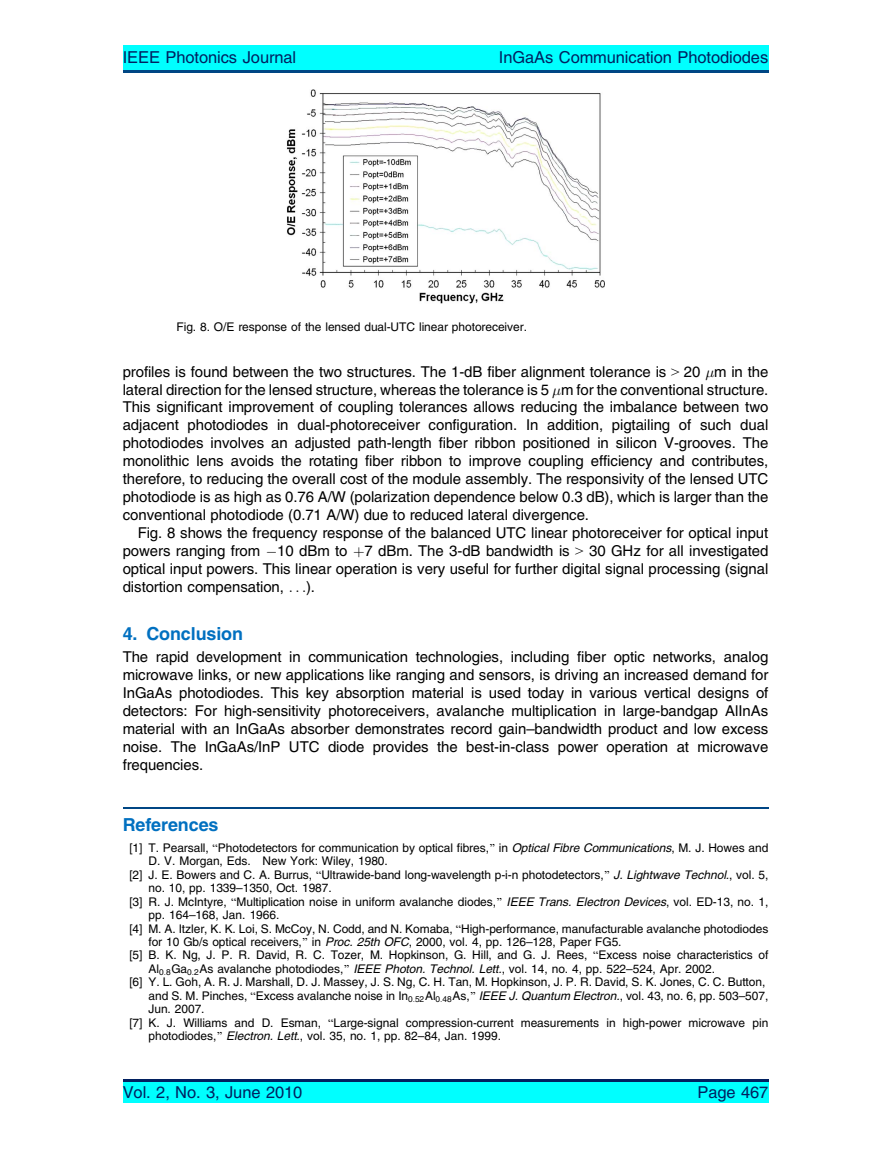
<style>
.page{position:relative;width:891px;height:1161px;background:#fff}
.page>*{position:absolute;margin:0;border:0;box-sizing:border-box;transform-origin:0 0}
.t1{font:18px "Adv T Tb 4 a 90 e 5 b.B";color:#0170c0}
.t2{font:16.5px "Adv T Tb 54 a 34 f 7";color:#012060}
.t3{font:15px/18px "Adv T Tb 54 a 34 f 7";color:#000;text-align:justify}
.t4{font:12px "Adv T Tb 54 a 34 f 7";color:#000}
.s1{font-family:"Adv P0004"}
.s2{font-family:"Adv P4 C4 E51"}
.s3{font-family:"Adv P4 C4 E74"}
.s4{font-family:"Adv P4 C4 E59"}
.s5{font-family:"Adv T Tbdfc 2815.BI"}
</style>
<div class="page">
<hr style="left:123px;top:807px;width:645px;height:1px;background:#004684">
<img style="left:286px;top:90px;width:319px;height:213px">
<div style="left:123px;top:45px;width:645px;height:28px;background:#0ff"></div>
<hr style="left:123px;top:70px;width:645px;height:3px;background:#004684">
<div style="left:123px;top:1079px;width:645px;height:24px;background:#0ff"></div>
<hr style="left:123px;top:1079px;width:645px;height:3px;background:#012060">
<p class="t2" style="left:123px;top:51px;width:175px">IEEE Photonics Journal</p>
<p class="t2" style="left:499px;top:51px;width:271px">InGaAs Communication Photodiodes</p>
<p class="t4" style="left:177px;top:323px;width:352px">Fig. 8. O/E response of the lensed dual-UTC linear photoreceiver.</p>
<p class="t3" style="left:123px;top:364px;width:647px">profiles is found between the two structures. The 1-dB fiber alignment tolerance is <span class="s1">9</span> 20 <span class="s2">-</span>m in the lateral direction for the lensed structure, whereas the tolerance is 5 <span class="s2">-</span>m for the conventional structure.<br>This significant improvement of coupling tolerances allows reducing the imbalance between two adjacent photodiodes in dual-photoreceiver configuration. In addition, pigtailing of such dual photodiodes involves an adjusted path-length fiber ribbon positioned in silicon V-grooves. The monolithic lens avoids the rotating fiber ribbon to improve coupling efficiency and contributes, therefore, to reducing the overall cost of the module assembly. The responsivity of the lensed UTC photodiode is as high as 0.76 A/W (polarization dependence below 0.3 dB), which is larger than the conventional photodiode (0.71 A/W) due to reduced lateral divergence.</p>
<p class="t3" style="left:123px;top:525px;width:647px;text-indent:15px">Fig. 8 shows the frequency response of the balanced UTC linear photoreceiver for optical input powers ranging from <span class="s3">-</span>10 dBm to <span class="s3">þ</span>7 dBm. The 3-dB bandwidth is <span class="s1">9</span> 30 GHz for all investigated optical input powers. This linear operation is very useful for further digital signal processing (signal distortion compensation, <span class="s4">. . .</span>).</p>
<p class="t1" style="left:123px;top:627px;width:122px">4. Conclusion</p>
<p class="t3" style="left:123px;top:649px;width:647px">The rapid development in communication technologies, including fiber optic networks, analog microwave links, or new applications like ranging and sensors, is driving an increased demand for InGaAs photodiodes. This key absorption material is used today in various vertical designs of detectors: For high-sensitivity photoreceivers, avalanche multiplication in large-bandgap AlInAs material with an InGaAs absorber demonstrates record gain–bandwidth product and low excess noise. The InGaAs/InP UTC diode provides the best-in-class power operation at microwave frequencies.</p>
<p class="t1" style="left:123px;top:818px;width:97px">References</p>
<p class="t4" style="left:129px;top:843px;width:640px">[1] T. Pearsall, <span class="s1">B</span>Photodetectors for communication by optical fibres,<span class="s1">[</span> in <span class="s5">Optical Fibre Communications</span>, M. J. Howes and</p>
<p class="t4" style="left:148px;top:857px;width:241px">D. V. Morgan, Eds. New York: Wiley, 1980.</p>
<p class="t4" style="left:129px;top:870px;width:640px">[2] J. E. Bowers and C. A. Burrus, <span class="s1">B</span>Ultrawide-band long-wavelength p-i-n photodetectors,<span class="s1">[</span> <span class="s5">J. Lightwave Technol.</span>, vol. 5,</p>
<p class="t4" style="left:148px;top:884px;width:185px">no. 10, pp. 1339–1350, Oct. 1987.</p>
<p class="t4" style="left:129px;top:897px;width:640px">[3] R. J. McIntyre, <span class="s1">B</span>Multiplication noise in uniform avalanche diodes,<span class="s1">[</span> <span class="s5">IEEE Trans. Electron Devices</span>, vol. ED-13, no. 1,</p>
<p class="t4" style="left:148px;top:910px;width:132px">pp. 164–168, Jan. 1966.</p>
<p class="t4" style="left:129px;top:924px;width:640px">[4] M. A. Itzler, K. K. Loi, S. McCoy, N. Codd, and N. Komaba, <span class="s1">B</span>High-performance, manufacturable avalanche photodiodes</p>
<p class="t4" style="left:148px;top:937px;width:475px">for 10 Gb/s optical receivers,<span class="s1">[</span> in <span class="s5">Proc. 25th OFC</span>, 2000, vol. 4, pp. 126–128, Paper FG5.</p>
<p class="t4" style="left:129px;top:951px;width:640px">[5] B. K. Ng, J. P. R. David, R. C. Tozer, M. Hopkinson, G. Hill, and G. J. Rees, <span class="s1">B</span>Excess noise characteristics of</p>
<p class="t4" style="left:148px;top:964px;width:568px">Al<sub>0</sub><sub>:</sub><sub>8</sub>Ga<sub>0</sub><sub>:</sub><sub>2</sub>As avalanche photodiodes,<span class="s1">[</span> <span class="s5">IEEE Photon. Technol. Lett.</span>, vol. 14, no. 4, pp. 522–524, Apr. 2002.</p>
<p class="t4" style="left:129px;top:978px;width:637px">[6] Y. L. Goh, A. R. J. Marshall, D. J. Massey, J. S. Ng, C. H. Tan, M. Hopkinson, J. P. R. David, S. K. Jones, C. C. Button,</p>
<p class="t4" style="left:148px;top:991px;width:621px">and S. M. Pinches, <span class="s1">B</span>Excess avalanche noise in In<sub>0</sub><sub>:</sub><sub>52</sub>Al<sub>0</sub><sub>:</sub><sub>48</sub>As,<span class="s1">[</span> <span class="s5">IEEE J. Quantum Electron.</span>, vol. 43, no. 6, pp. 503–507,</p>
<p class="t4" style="left:148px;top:1005px;width:58px">Jun. 2007.</p>
<p class="t4" style="left:129px;top:1018px;width:640px">[7] K. J. Williams and D. Esman, <span class="s1">B</span>Large-signal compression-current measurements in high-power microwave pin</p>
<p class="t4" style="left:148px;top:1032px;width:354px">photodiodes,<span class="s1">[</span> <span class="s5">Electron. Lett.</span>, vol. 35, no. 1, pp. 82–84, Jan. 1999.</p>
<p class="t2" style="left:123px;top:1087px;width:181px">Vol. 2, No. 3, June 2010</p>
<p class="t2" style="left:697px;top:1087px;width:72px">Page 467</p>
</div>
